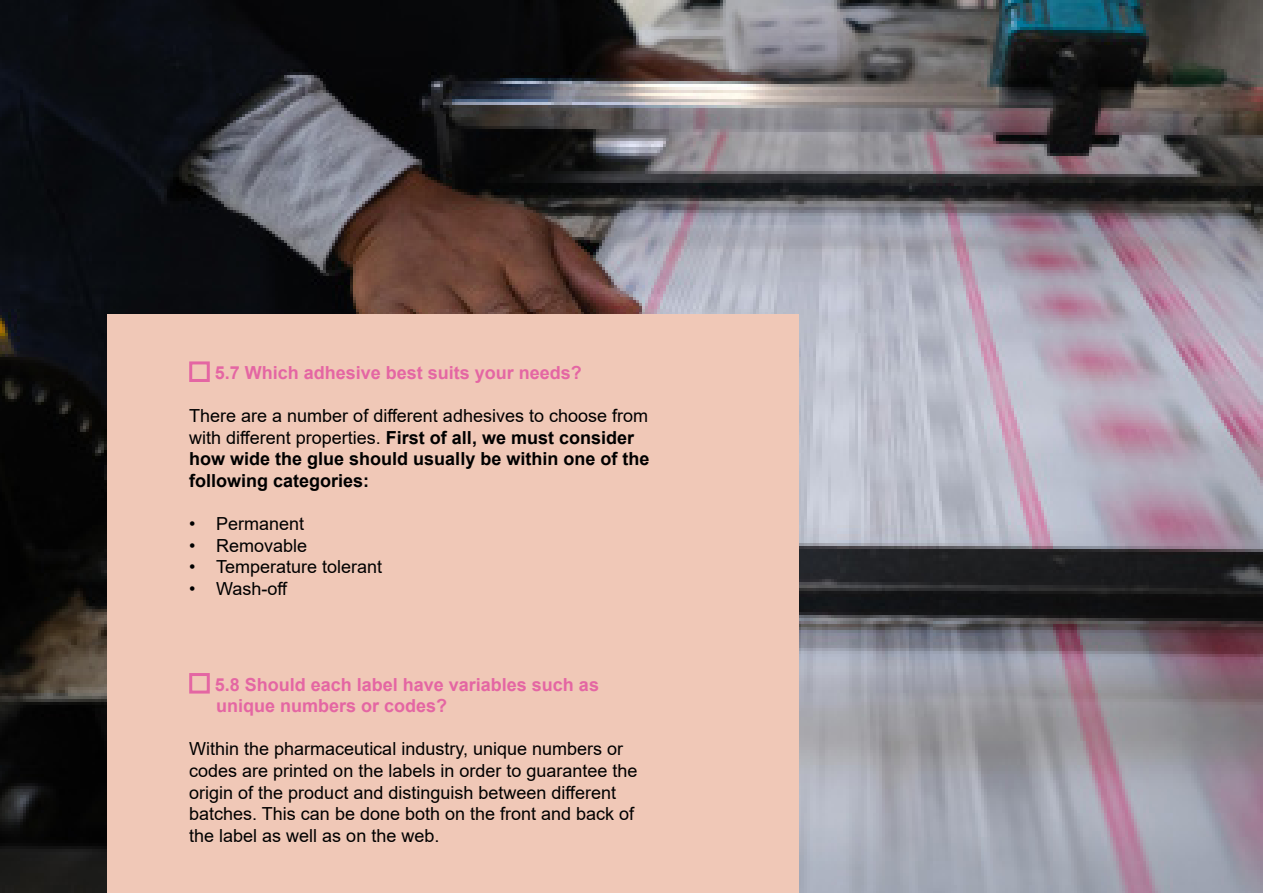
<style>
.page{position:relative;width:1263px;height:893px;background:#fff}
.page>*{position:absolute;margin:0;border:0;box-sizing:border-box;transform-origin:0 0}
.t1{font:18px/21.6px "Arial";color:#000}
.t2{font:700 18px/21.6px "Arial";color:#000}
.t3{font:700 18px/21.6px "Arial";color:#e466a3}
.s1{font-weight:400}
</style>
<div class="page">
<img style="left:0;top:0;width:1263px;height:893px">
<div style="left:108px;top:315px;width:691px;height:578px;background:#f0c8b7"></div>
<div style="left:189px;top:673px;width:21px;height:21px;border:3px solid #e466a3"></div>
<div style="left:189px;top:361px;width:21px;height:21px;border:3px solid #e466a3"></div>
<p class="t3" style="left:215px;top:362px;width:369px">5.7 Which adhesive best suits your needs?</p>
<p class="t2" style="left:189px;top:405px;width:462px"><span class="s1">There are a number of different adhesives to choose from with different properties.</span> First of all, we must consider how wide the glue should usually be within one of the following categories:</p>
<p class="t1" style="left:189px;top:513px;width:117px">• Permanent</p>
<p class="t1" style="left:189px;top:535px;width:120px">• Removable</p>
<p class="t1" style="left:189px;top:556px;width:195px">• Temperature tolerant</p>
<p class="t1" style="left:189px;top:578px;width:100px">• Wash-off</p>
<p class="t3" style="left:215px;top:674px;width:386px">5.8 Should each label have variables such as unique numbers or codes?</p>
<p class="t1" style="left:189px;top:738px;width:450px">Within the pharmaceutical industry, unique numbers or codes are printed on the labels in order to guarantee the origin of the product and distinguish between different batches. This can be done both on the front and back of the label as well as on the web.</p>
</div>
